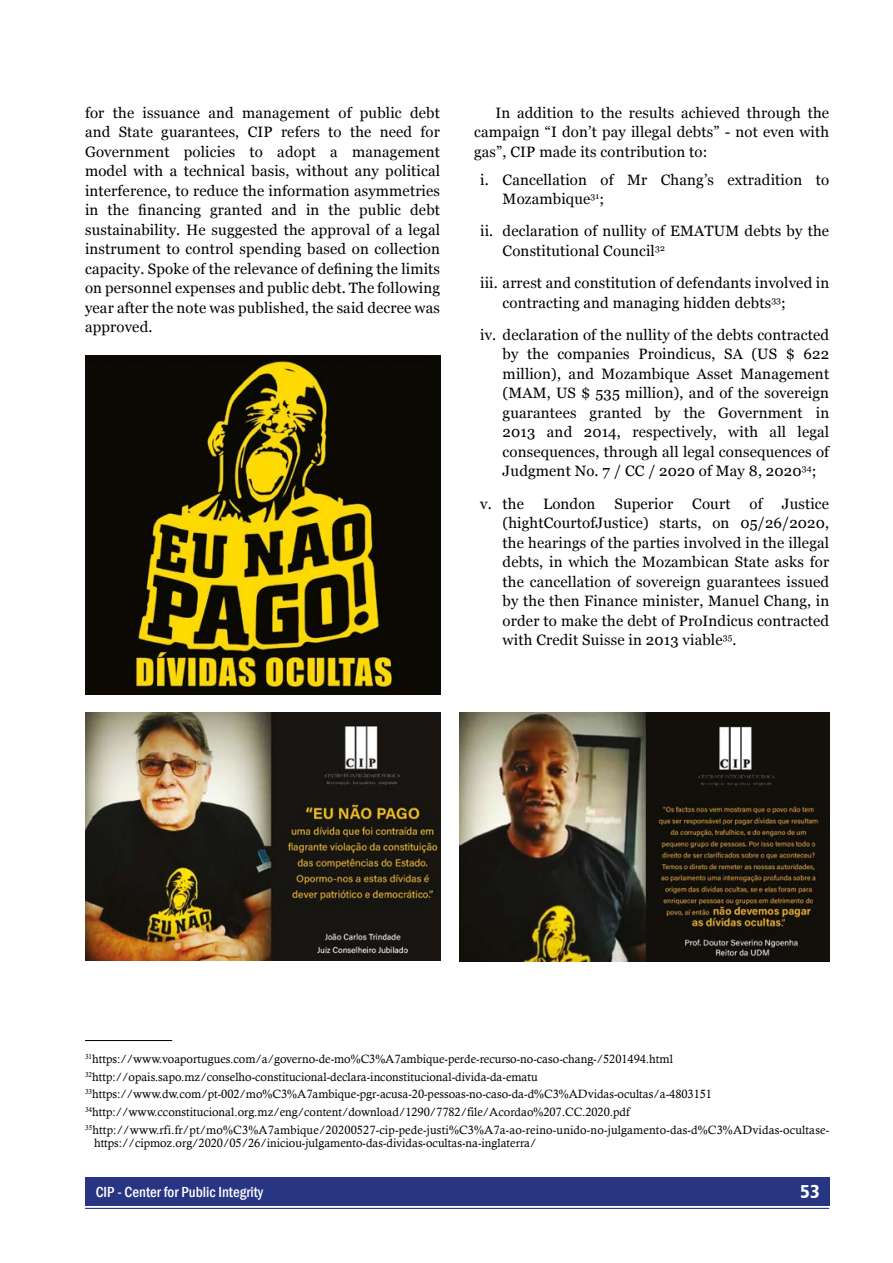
<style>
.page{position:relative;width:893px;height:1263px;background:#fff}
.page>*{position:absolute;margin:0;border:0;box-sizing:border-box;transform-origin:0 0}
.t1{font:18.75px "Humanist 777 BT Black Condensed B";color:#fff}
.t2{font:15px/19.5px "Georgia";letter-spacing:.01em;color:#000;text-align:justify}
.t3{font:500 condensed 15px "Franklin Gothic";color:#fff}
.t4{font:12px/17.7px "Calisto";color:#000}
</style>
<div class="page">
<div style="left:85px;top:1177px;width:744px;height:28px;background:#283583"></div>
<hr style="left:85px;top:1208px;width:744px;height:1px;background:#283583">
<img style="left:85px;top:713px;width:355px;height:247px">
<img style="left:459px;top:713px;width:371px;height:248px">
<img style="left:85px;top:355px;width:355px;height:339px">
<hr style="left:85px;top:1040px;width:87px;height:1px;background:#000">
<p class="t2" style="left:85px;top:103px;width:357px">for the issuance and management of public debt and State guarantees, CIP refers to the need for Government policies to adopt a management model with a technical basis, without any political interference, to reduce the information asymmetries in the financing granted and in the public debt sustainability. He suggested the approval of a legal instrument to control spending based on collection capacity. Spoke of the relevance of defining the limits on personnel expenses and public debt. The following year after the note was published, the said decree was approved.</p>
<p class="t2" style="left:474px;top:103px;width:357px;text-indent:21px">In addition to the results achieved through the campaign “I don’t pay illegal debts” - not even with gas”, CIP made its contribution to:</p>
<p class="t2" style="left:503px;top:170px;width:328px;text-indent:-22px">i. Cancellation of Mr Chang’s extradition to<br>Mozambique<sup>31</sup>;</p>
<p class="t2" style="left:503px;top:222px;width:328px;text-indent:-22px">ii. declaration of nullity of EMATUM debts by the<br>Constitutional Council<sup>32</sup></p>
<p class="t2" style="left:503px;top:274px;width:328px;text-indent:-22px">iii. arrest and constitution of defendants involved in contracting and managing hidden debts<sup>33</sup>;</p>
<p class="t2" style="left:503px;top:325px;width:328px;text-indent:-22px">iv. declaration of the nullity of the debts contracted by the companies Proindicus, SA (US $ 622 million), and Mozambique Asset Management (MAM, US $ 535 million), and of the sovereign guarantees granted by the Government in 2013 and 2014, respectively, with all legal consequences, through all legal consequences of Judgment No. 7 / CC / 2020 of May 8, 2020<sup>34</sup>;</p>
<p class="t2" style="left:480px;top:494px;width:45px">v. the</p>
<p class="t2" style="left:543px;top:494px;width:54px">London</p>
<p class="t2" style="left:614px;top:494px;width:60px">Superior</p>
<p class="t2" style="left:692px;top:494px;width:40px">Court</p>
<p class="t2" style="left:750px;top:494px;width:15px">of</p>
<p class="t2" style="left:503px;top:494px;width:328px;text-indent:279px">Justice (hightCourtofJustice) starts, on 05/26/2020, the hearings of the parties involved in the illegal debts, in which the Mozambican State asks for the cancellation of sovereign guarantees issued by the then Finance minister, Manuel Chang, in order to make the debt of ProIndicus contracted with Credit Suisse in 2013 viable<sup>35</sup>.</p>
<p class="t4" style="left:85px;top:1050px;width:746px"><sup>31</sup>https://www.voaportugues.com/a/governo-de-mo%C3%A7ambique-perde-recurso-no-caso-chang-/5201494.html <sup>32</sup>http://opais.sapo.mz/conselho-constitucional-declara-inconstitucional-divida-da-ematu <sup>33</sup>https://www.dw.com/pt-002/mo%C3%A7ambique-pgr-acusa-20-pessoas-no-caso-da-d%C3%ADvidas-ocultas/a-4803151<br><sup>34</sup>http://www.cconstitucional.org.mz/eng/content/download/1290/7782/file/Acordao%207.CC.2020.pdf <sup>35</sup>http://www.rfi.fr/pt/mo%C3%A7ambique/20200527-cip-pede-justi%C3%A7a-ao-reino-unido-no-julgamento-das-d%C3%ADvidas-ocultase-</p>
<p class="t4" style="left:94px;top:1134px;width:444px">https://cipmoz.org/2020/05/26/iniciou-julgamento-das-dividas-ocultas-na-inglaterra/</p>
<p class="t3" style="left:96px;top:1182px;width:169px">CIP - Center for Public Integrity</p>
<p class="t1" style="left:800px;top:1180px;width:21px">53</p>
</div>
